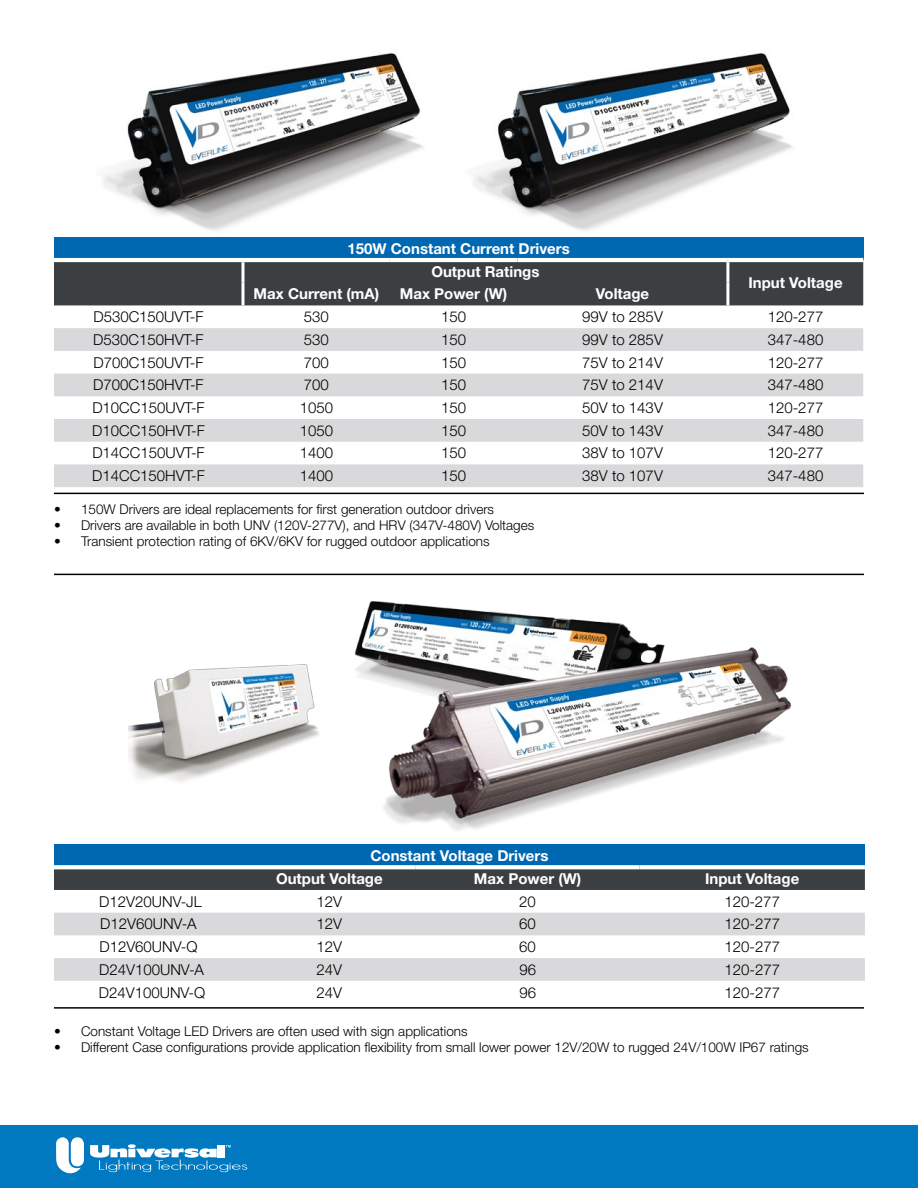
<style>
.page{position:relative;width:918px;height:1188px;background:#fff}
.page>*{position:absolute;margin:0;border:0;box-sizing:border-box;transform-origin:0 0}
.t1{font:300 15px "Helvetica Neue LT Std";color:#000}
.t2{font:700 15px/22.6px "Helvetica Neue LT Std";color:#fff}
.t3{font:300 13.5px "Helvetica Neue LT Std";color:#000}
</style>
<div class="page">
<img style="left:473px;top:53px;width:320px;height:178px">
<img style="left:103px;top:53px;width:320px;height:178px">
<div style="left:54px;top:845px;width:811px;height:22px;background:#0067b1"></div>
<div style="left:54px;top:869px;width:811px;height:21px;background:#3c3f42"></div>
<svg style="left:54px;top:913px;width:811px;height:68px;fill:#d9d8da"></svg>
<svg style="left:54px;top:865px;width:189px;height:2px"></svg>
<svg style="left:640px;top:865px;width:225px;height:4px"></svg>
<svg style="left:243px;top:865px;width:173px;height:4px"></svg>
<svg style="left:416px;top:865px;width:224px;height:4px"></svg>
<div style="left:54px;top:237px;width:809px;height:23px;background:#0067b1"></div>
<div style="left:54px;top:262px;width:809px;height:43px;background:#3c3f42"></div>
<svg style="left:54px;top:328px;width:809px;height:159px;fill:#d9d8da"></svg>
<hr style="left:243px;top:258px;width:147px;height:4px;background:#fff">
<hr style="left:390px;top:258px;width:127px;height:4px;background:#fff">
<hr style="left:517px;top:258px;width:211px;height:4px;background:#fff">
<hr style="left:726px;top:262px;width:3px;height:21px;background:#fff">
<hr style="left:726px;top:283px;width:3px;height:22px;background:#fff">
<hr style="left:728px;top:258px;width:135px;height:4px;background:#fff">
<hr style="left:54px;top:258px;width:189px;height:4px;background:#fff">
<hr style="left:242px;top:262px;width:2px;height:21px;background:#fff">
<hr style="left:242px;top:283px;width:2px;height:22px;background:#fff">
<hr style="left:54px;top:1007px;width:810px;height:2px;background:#000">
<hr style="left:54px;top:493px;width:810px;height:1px;background:#000">
<hr style="left:54px;top:574px;width:810px;height:1px;background:#000">
<img style="left:354px;top:601px;width:437px;height:230px">
<img style="left:128px;top:664px;width:192px;height:118px">
<div style="left:0;top:1125px;width:918px;height:63px;background:#0079c1"></div>
<svg style="left:56px;top:1137px;width:28px;height:36px"></svg>
<svg style="left:90px;top:1144px;width:157px;height:28px"></svg>
<p class="t2" style="left:431px;top:237px;width:140px;text-indent:-84px">150W Constant Current Drivers<br>Output Ratings</p>
<p class="t2" style="left:254px;top:282px;width:127px">Max Current (mA)</p>
<p class="t2" style="left:400px;top:282px;width:109px">Max Power (W)</p>
<p class="t2" style="left:596px;top:282px;width:55px">Voltage</p>
<p class="t2" style="left:749px;top:271px;width:96px">Input Voltage</p>
<p class="t1" style="left:93px;top:308px;width:112px">D530C150UVT-F</p>
<p class="t1" style="left:304px;top:308px;width:27px">530</p>
<p class="t1" style="left:441px;top:308px;width:27px">150</p>
<p class="t1" style="left:582px;top:308px;width:82px">99V to 285V</p>
<p class="t1" style="left:768px;top:308px;width:57px">120-277</p>
<p class="t1" style="left:93px;top:330px;width:112px">D530C150HVT-F</p>
<p class="t1" style="left:304px;top:330px;width:27px">530</p>
<p class="t1" style="left:441px;top:330px;width:27px">150</p>
<p class="t1" style="left:582px;top:330px;width:82px">99V to 285V</p>
<p class="t1" style="left:768px;top:330px;width:57px">347-480</p>
<p class="t1" style="left:93px;top:353px;width:112px">D700C150UVT-F</p>
<p class="t1" style="left:304px;top:353px;width:27px">700</p>
<p class="t1" style="left:441px;top:353px;width:27px">150</p>
<p class="t1" style="left:582px;top:353px;width:82px">75V to 214V</p>
<p class="t1" style="left:768px;top:353px;width:57px">120-277</p>
<p class="t1" style="left:93px;top:376px;width:112px">D700C150HVT-F</p>
<p class="t1" style="left:304px;top:376px;width:27px">700</p>
<p class="t1" style="left:441px;top:376px;width:27px">150</p>
<p class="t1" style="left:582px;top:376px;width:82px">75V to 214V</p>
<p class="t1" style="left:768px;top:376px;width:57px">347-480</p>
<p class="t1" style="left:92px;top:398px;width:114px">D10CC150UVT-F</p>
<p class="t1" style="left:300px;top:398px;width:35px">1050</p>
<p class="t1" style="left:441px;top:398px;width:27px">150</p>
<p class="t1" style="left:582px;top:398px;width:82px">50V to 143V</p>
<p class="t1" style="left:768px;top:398px;width:57px">120-277</p>
<p class="t1" style="left:92px;top:421px;width:114px">D10CC150HVT-F</p>
<p class="t1" style="left:300px;top:421px;width:35px">1050</p>
<p class="t1" style="left:441px;top:421px;width:27px">150</p>
<p class="t1" style="left:582px;top:421px;width:82px">50V to 143V</p>
<p class="t1" style="left:768px;top:421px;width:57px">347-480</p>
<p class="t1" style="left:92px;top:444px;width:114px">D14CC150UVT-F</p>
<p class="t1" style="left:300px;top:444px;width:35px">1400</p>
<p class="t1" style="left:441px;top:444px;width:27px">150</p>
<p class="t1" style="left:582px;top:444px;width:82px">38V to 107V</p>
<p class="t1" style="left:768px;top:444px;width:57px">120-277</p>
<p class="t1" style="left:92px;top:467px;width:114px">D14CC150HVT-F</p>
<p class="t1" style="left:300px;top:467px;width:35px">1400</p>
<p class="t1" style="left:441px;top:467px;width:27px">150</p>
<p class="t1" style="left:582px;top:467px;width:82px">38V to 107V</p>
<p class="t1" style="left:768px;top:467px;width:57px">347-480</p>
<p class="t3" style="left:54px;top:501px;width:442px">• 150W Drivers are ideal replacements for first generation outdoor drivers</p>
<p class="t3" style="left:54px;top:517px;width:482px">• Drivers are available in both UNV (120V-277V), and HRV (347V-480V) Voltages</p>
<p class="t3" style="left:54px;top:533px;width:437px">• Transient protection rating of 6KV/6KV for rugged outdoor applications</p>
<p class="t2" style="left:276px;top:844px;width:274px;text-indent:94px">Constant Voltage Drivers<br>Output Voltage</p>
<p class="t2" style="left:474px;top:867px;width:109px">Max Power (W)</p>
<p class="t2" style="left:705px;top:867px;width:96px">Input Voltage</p>
<p class="t1" style="left:99px;top:892px;width:104px">D12V20UNV-JL</p>
<p class="t1" style="left:317px;top:892px;width:27px">12V</p>
<p class="t1" style="left:519px;top:892px;width:18px">20</p>
<p class="t1" style="left:724px;top:892px;width:57px">120-277</p>
<p class="t1" style="left:100px;top:915px;width:98px">D12V60UNV-A</p>
<p class="t1" style="left:317px;top:915px;width:27px">12V</p>
<p class="t1" style="left:519px;top:915px;width:18px">60</p>
<p class="t1" style="left:724px;top:915px;width:57px">120-277</p>
<p class="t1" style="left:99px;top:938px;width:100px">D12V60UNV-Q</p>
<p class="t1" style="left:317px;top:938px;width:27px">12V</p>
<p class="t1" style="left:519px;top:938px;width:18px">60</p>
<p class="t1" style="left:724px;top:938px;width:57px">120-277</p>
<p class="t1" style="left:99px;top:960px;width:106px">D24V100UNV-A</p>
<p class="t1" style="left:317px;top:960px;width:27px">24V</p>
<p class="t1" style="left:519px;top:960px;width:18px">96</p>
<p class="t1" style="left:724px;top:960px;width:57px">120-277</p>
<p class="t1" style="left:99px;top:983px;width:108px">D24V100UNV-Q</p>
<p class="t1" style="left:317px;top:983px;width:27px">24V</p>
<p class="t1" style="left:519px;top:983px;width:18px">96</p>
<p class="t1" style="left:724px;top:983px;width:57px">120-277</p>
<p class="t3" style="left:54px;top:1023px;width:415px">• Constant Voltage LED Drivers are often used with sign applications</p>
<p class="t3" style="left:54px;top:1039px;width:756px">• Different Case configurations provide application flexibility from small lower power 12V/20W to rugged 24V/100W IP67 ratings</p>
</div>
